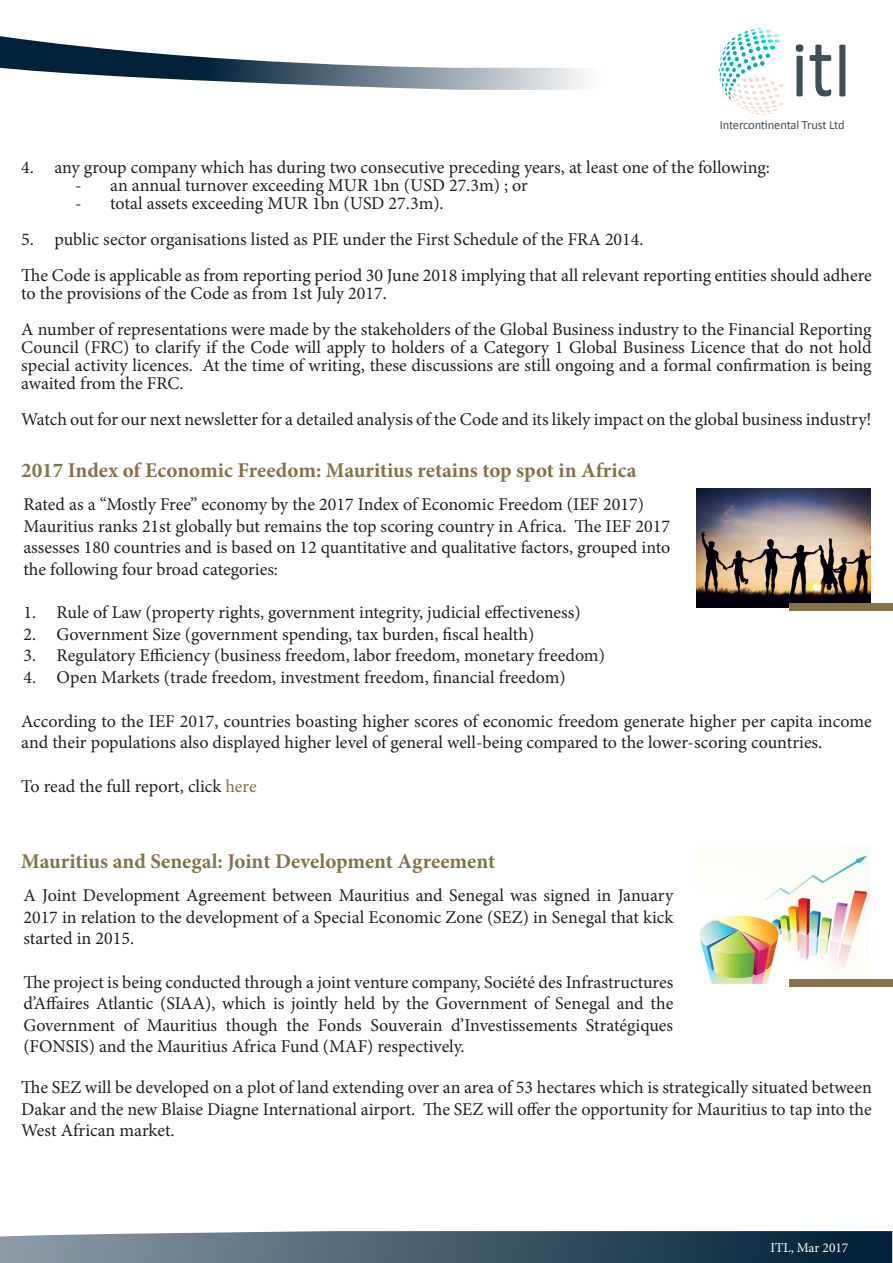
<style>
.page{position:relative;width:893px;height:1263px;background:#fff}
.page>*{position:absolute;margin:0;border:0;box-sizing:border-box;transform-origin:0 0}
.t1{font:700 21px "Minion Pro";color:#847248}
.t2{font:18px/21.6px "Minion Pro";color:#231f20;text-align:justify}
.t3{font:13.5px "Minion Pro";color:#fff}
.t4{font:12.45px "Calibri";letter-spacing:-.02em;color:#3f4f57}
.s1{color:#847248}
</style>
<div class="page">
<svg style="left:0;top:36px;width:586px;height:54px"></svg>
<svg style="left:0;top:1231px;width:892px;height:32px"></svg>
<img style="left:697px;top:488px;width:174px;height:119px">
<div style="left:789px;top:603px;width:104px;height:7px;background:#847248"></div>
<img style="left:699px;top:849px;width:171px;height:134px">
<div style="left:789px;top:979px;width:104px;height:7px;background:#847248"></div>
<svg style="left:839px;top:45px;width:6px;height:52px"></svg>
<svg style="left:796px;top:44px;width:7px;height:52px"></svg>
<svg style="left:809px;top:45px;width:22px;height:52px"></svg>
<svg style="left:719px;top:28px;width:64px;height:86px"></svg>
<p class="t4" style="left:720px;top:117px;width:126px">Intercontinental Trust Ltd</p>
<p class="t2" style="left:21px;top:156px;width:750px">4. any group company which has during two consecutive preceding years, at least one of the following:</p>
<p class="t2" style="left:75px;top:174px;width:454px">- an annual turnover exceeding MUR 1bn (USD 27.3m) ; or</p>
<p class="t2" style="left:75px;top:192px;width:370px">- total assets exceeding MUR 1bn (USD 27.3m).</p>
<p class="t2" style="left:21px;top:228px;width:624px">5. public sector organisations listed as PIE under the First Schedule of the FRA 2014.</p>
<p class="t2" style="left:21px;top:266px;width:852px;line-height:18px">The Code is applicable as from reporting period 30 June 2018 implying that all relevant reporting entities should adhere to the provisions of the Code as from 1st July 2017.</p>
<p class="t2" style="left:21px;top:320px;width:852px;line-height:18px">A number of representations were made by the stakeholders of the Global Business industry to the Financial Reporting Council (FRC) to clarify if the Code will apply to holders of a Category 1 Global Business Licence that do not hold special activity licences. At the time of writing, these discussions are still ongoing and a formal confirmation is being awaited from the FRC.</p>
<p class="t2" style="left:21px;top:408px;width:852px">Watch out for our next newsletter for a detailed analysis of the Code and its likely impact on the global business industry!</p>
<p class="t1" style="left:21px;top:455px;width:617px">2017 Index of Economic Freedom: Mauritius retains top spot in Africa</p>
<p class="t2" style="left:23px;top:493px;width:649px;text-align:left">Rated as a “Mostly Free” economy by the 2017 Index of Economic Freedom (IEF 2017)<br>Mauritius ranks 21st globally but remains the top scoring country in Africa. The IEF 2017 assesses 180 countries and is based on 12 quantitative and qualitative factors, grouped into the following four broad categories:</p>
<p class="t2" style="left:23px;top:601px;width:559px">1. Rule of Law (property rights, government integrity, judicial effectiveness)</p>
<p class="t2" style="left:23px;top:623px;width:512px">2. Government Size (government spending, tax burden, fiscal health)</p>
<p class="t2" style="left:23px;top:645px;width:583px">3. Regulatory Efficiency (business freedom, labor freedom, monetary freedom)</p>
<p class="t2" style="left:23px;top:666px;width:544px">4. Open Markets (trade freedom, investment freedom, financial freedom)</p>
<p class="t2" style="left:21px;top:710px;width:852px">According to the IEF 2017, countries boasting higher scores of economic freedom generate higher per capita income and their populations also displayed higher level of general well-being compared to the lower-scoring countries.</p>
<p class="t2" style="left:21px;top:775px;width:237px">To read the full report, click <span class="s1">here</span></p>
<p class="t1" style="left:21px;top:846px;width:475px">Mauritius and Senegal: Joint Development Agreement</p>
<p class="t2" style="left:23px;top:885px;width:651px">A Joint Development Agreement between Mauritius and Senegal was signed in January 2017 in relation to the development of a Special Economic Zone (SEZ) in Senegal that kick started in 2015.</p>
<p class="t2" style="left:23px;top:971px;width:651px">The project is being conducted through a joint venture company, Société des Infrastructures d’Affaires Atlantic (SIAA), which is jointly held by the Government of Senegal and the Government of Mauritius though the Fonds Souverain d’Investissements Stratégiques (FONSIS) and the Mauritius Africa Fund (MAF) respectively.</p>
<p class="t2" style="left:21px;top:1077px;width:852px">The SEZ will be developed on a plot of land extending over an area of 53 hectares which is strategically situated between Dakar and the new Blaise Diagne International airport. The SEZ will offer the opportunity for Mauritius to tap into the West African market.</p>
<p class="t3" style="left:770px;top:1238px;width:79px">ITL, Mar 2017</p>
</div>
